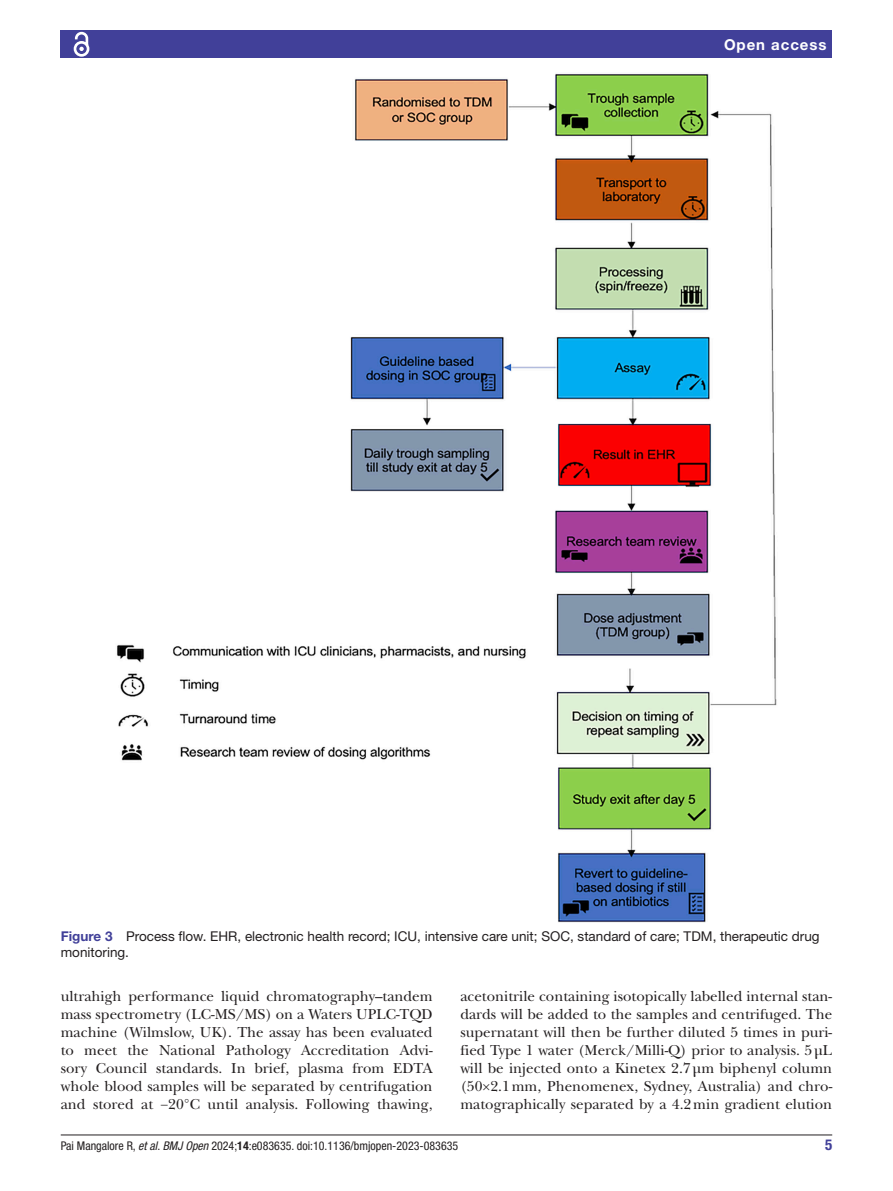
<style>
.page{position:relative;width:893px;height:1191px;background:#fff}
.page>*{position:absolute;margin:0;border:0;box-sizing:border-box;transform-origin:0 0}
.t1{font:15px/18px "New Baskerville";color:#231f20;text-align:justify}
.t2{font:700 15px "Helvetica Neue LT Std";letter-spacing:.065em;color:#fff}
.t3{font:700 condensed 15px "Helvetica Neue LT Std";color:#414099}
.t4{font:13.5px/16.2px "Helvetica Neue LT Std";color:#231f20}
.t5{font:condensed 12px "Helvetica Neue LT Std";color:#231f20}
.s1{font-weight:700;color:#414099}
.s2{font-style:italic}
.s3{font-weight:700}
</style>
<div class="page">
<hr style="left:61px;top:1134px;width:771px;height:1px;background:#231f20">
<div style="left:61px;top:31px;width:771px;height:27px;background:#414099"></div>
<svg style="left:73px;top:31px;width:17px;height:26px"></svg>
<img style="left:117px;top:73px;width:660px;height:850px">
<p class="t2" style="left:724px;top:35px;width:104px">Open access</p>
<p class="t4" style="left:61px;top:928px;width:760px"><span class="s1">Figure 3</span> Process flow. EHR, electronic health record; ICU, intensive care unit; SOC, standard of care; TDM, therapeutic drug monitoring.</p>
<p class="t1" style="left:61px;top:987px;width:373px">ultrahigh performance liquid chromatography–tandem mass spectrometry (LC-MS/MS) on a Waters UPLC-TQD machine (Wilmslow, UK). The assay has been evaluated to meet the National Pathology Accreditation Advi&shy;sory Council standards. In brief, plasma from EDTA whole blood samples will be separated by centrifugation and stored at −20°C until analysis. Following thawing,</p>
<p class="t1" style="left:460px;top:987px;width:373px">acetonitrile containing isotopically labelled internal stan&shy;dards will be added to the samples and centrifuged. The supernatant will then be further diluted 5 times in puri&shy;fied Type 1 water (Merck/Milli-Q) prior to analysis. 5µL will be injected onto a Kinetex 2.7µm biphenyl column (50×2.1mm, Phenomenex, Sydney, Australia) and chro&shy;matographically separated by a 4.2min gradient elution</p>
<p class="t5" style="left:61px;top:1138px;width:399px">Pai Mangalore R, <span class="s2">et al</span>. <span class="s2">BMJ Open</span> 2024;<span class="s3">14</span>:e083635. doi:10.1136/bmjopen-2023-083635</p>
<p class="t3" style="left:825px;top:1135px;width:9px">5</p>
</div>
